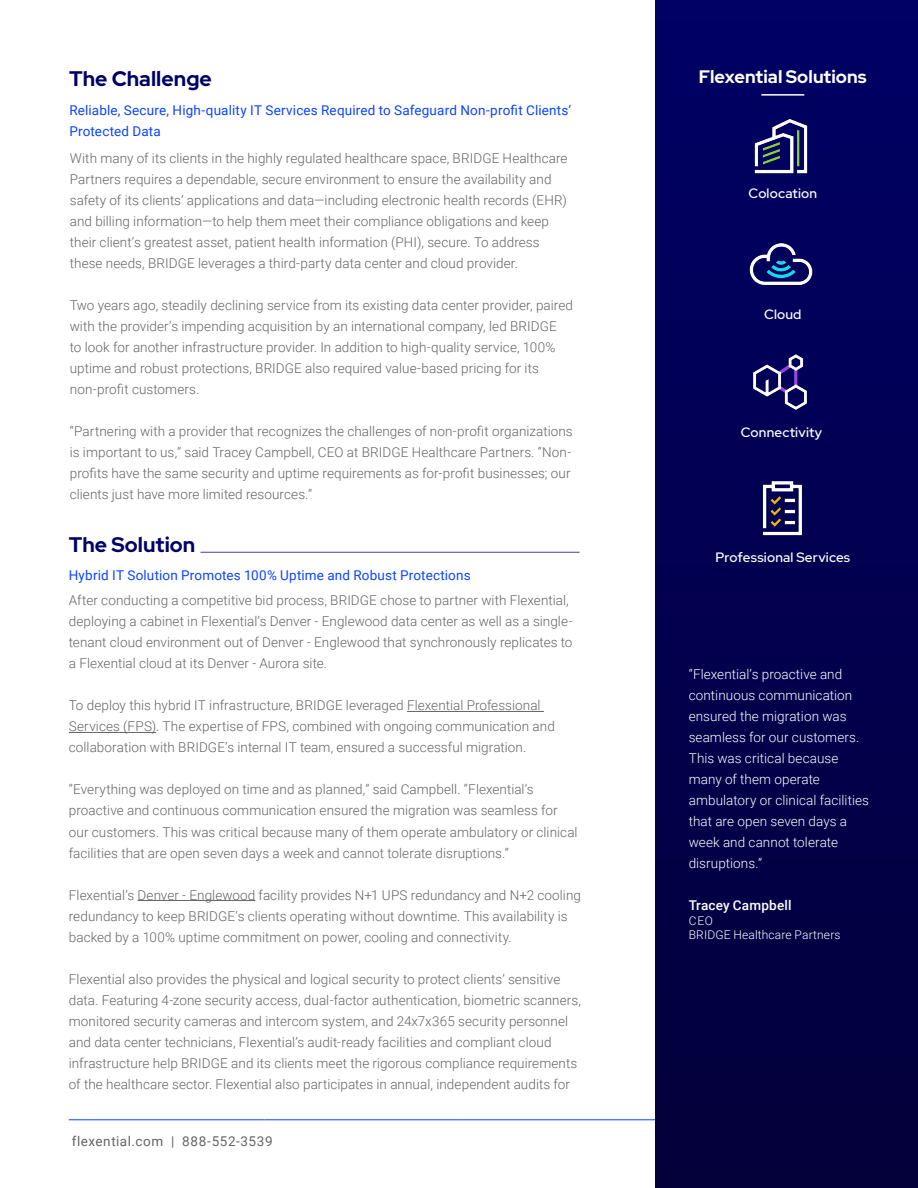
<style>
.page{position:relative;width:918px;height:1188px;background:#fff}
.page>*{position:absolute;margin:0;border:0;box-sizing:border-box;transform-origin:0 0}
.t1{font:700 21px "Red Hat Display";color:#006}
.t2{font:700 18px "Red Hat Display";letter-spacing:.005em;color:#fff}
.t3{font:300 13.5px/21px "Roboto";letter-spacing:.005em;color:#636466}
.t4{font:300 13.5px/21px "Roboto";letter-spacing:.005em;color:#fff}
.t5{font:13.5px/21px "Roboto";letter-spacing:.01em;color:#0c44ff}
.t6{font:500 13.5px "Red Hat Display";letter-spacing:.015em;color:#fff}
.t7{font:13.5px "Roboto";letter-spacing:.04em;color:#636466}
.t8{font:500 13.5px "Roboto";letter-spacing:.015em;color:#fff}
.t9{font:300 12px/14.4px "Roboto";letter-spacing:.015em;color:#fff}
</style>
<div class="page">
<hr style="left:460px;top:1119px;width:196px;height:1px;background:#0c44ff">
<hr style="left:264px;top:1119px;width:196px;height:1px;background:#0c44ff">
<hr style="left:69px;top:1119px;width:195px;height:1px;background:#0c44ff">
<div style="left:656px;top:0;width:262px;height:1188px;background:linear-gradient(to bottom,#000065,#03003a)"></div>
<hr style="left:407px;top:711px;width:137px;height:1px;background:#636466">
<hr style="left:69px;top:732px;width:87px;height:1px;background:#636466">
<hr style="left:138px;top:900px;width:117px;height:1px;background:#636466">
<hr style="left:201px;top:552px;width:379px;height:1px;background:#006">
<img style="left:745px;top:110px;width:73px;height:73px">
<img style="left:745px;top:228px;width:73px;height:73px">
<hr style="left:761px;top:94px;width:43px;height:2px;background:#fff">
<img style="left:744px;top:346px;width:72px;height:73px">
<img style="left:745px;top:471px;width:73px;height:73px">
<h1 class="t1" style="left:69px;top:65px;width:144px">The Challenge</h1>
<p class="t5" style="left:69px;top:99px;width:503px">Reliable, Secure, High-quality IT Services Required to Safeguard Non-profit Clients’<br>Protected Data</p>
<p class="t3" style="left:70px;top:147px;width:499px">With many of its clients in the highly regulated healthcare space, BRIDGE Healthcare Partners requires a dependable, secure environment to ensure the availability and safety of its clients’ applications and data—including electronic health records (EHR) and billing information—to help them meet their compliance obligations and keep their client’s greatest asset, patient health information (PHI), secure. To address these needs, BRIDGE leverages a third-party data center and cloud provider.</p>
<p class="t3" style="left:70px;top:294px;width:505px">Two years ago, steadily declining service from its existing data center provider, paired with the provider’s impending acquisition by an international company, led BRIDGE<br>to look for another infrastructure provider. In addition to high-quality service, 100% uptime and robust protections, BRIDGE also required value-based pricing for its non-profit customers.</p>
<p class="t3" style="left:70px;top:420px;width:504px">“Partnering with a provider that recognizes the challenges of non-profit organizations is important to us,” said Tracey Campbell, CEO at BRIDGE Healthcare Partners. “Non&shy;profits have the same security and uptime requirements as for-profit businesses; our clients just have more limited resources.”</p>
<h1 class="t1" style="left:69px;top:531px;width:128px">The Solution</h1>
<p class="t5" style="left:69px;top:564px;width:403px">Hybrid IT Solution Promotes 100% Uptime and Robust Protections</p>
<p class="t3" style="left:69px;top:590px;width:505px">After conducting a competitive bid process, BRIDGE chose to partner with Flexential, deploying a cabinet in Flexential’s Denver - Englewood data center as well as a single&shy;tenant cloud environment out of Denver - Englewood that synchronously replicates to a Flexential cloud at its Denver - Aurora site.</p>
<p class="t3" style="left:69px;top:695px;width:488px">To deploy this hybrid IT infrastructure, BRIDGE leveraged Flexential Professional<br>Services (FPS). The expertise of FPS, combined with ongoing communication and collaboration with BRIDGE’s internal IT team, ensured a successful migration.</p>
<p class="t3" style="left:69px;top:779px;width:510px">“Everything was deployed on time and as planned,” said Campbell. “Flexential’s proactive and continuous communication ensured the migration was seamless for our customers. This was critical because many of them operate ambulatory or clinical facilities that are open seven days a week and cannot tolerate disruptions.”</p>
<p class="t3" style="left:69px;top:884px;width:514px">Flexential’s Denver - Englewood facility provides N+1 UPS redundancy and N+2 cooling redundancy to keep BRIDGE’s clients operating without downtime. This availability is backed by a 100% uptime commitment on power, cooling and connectivity.</p>
<p class="t3" style="left:69px;top:968px;width:514px">Flexential also provides the physical and logical security to protect clients’ sensitive data. Featuring 4-zone security access, dual-factor authentication, biometric scanners, monitored security cameras and intercom system, and 24x7x365 security personnel and data center technicians, Flexential’s audit-ready facilities and compliant cloud infrastructure help BRIDGE and its clients meet the rigorous compliance requirements of the healthcare sector. Flexential also participates in annual, independent audits for</p>
<p class="t7" style="left:72px;top:1132px;width:202px">flexential.com | 888-552-3539</p>
<h2 class="t2" style="left:699px;top:65px;width:169px">Flexential Solutions</h2>
<p class="t6" style="left:749px;top:184px;width:70px">Colocation</p>
<p class="t6" style="left:764px;top:305px;width:39px">Cloud</p>
<p class="t6" style="left:741px;top:423px;width:83px">Connectivity</p>
<p class="t6" style="left:715px;top:548px;width:136px">Professional Services</p>
<p class="t4" style="left:689px;top:664px;width:182px">“Flexential’s proactive and continuous communication ensured the migration was seamless for our customers.<br>This was critical because many of them operate ambulatory or clinical facilities that are open seven days a week and cannot tolerate disruptions.”</p>
<p class="t8" style="left:689px;top:896px;width:104px">Tracey Campbell</p>
<p class="t9" style="left:689px;top:913px;width:153px">CEO<br>BRIDGE Healthcare Partners</p>
</div>
